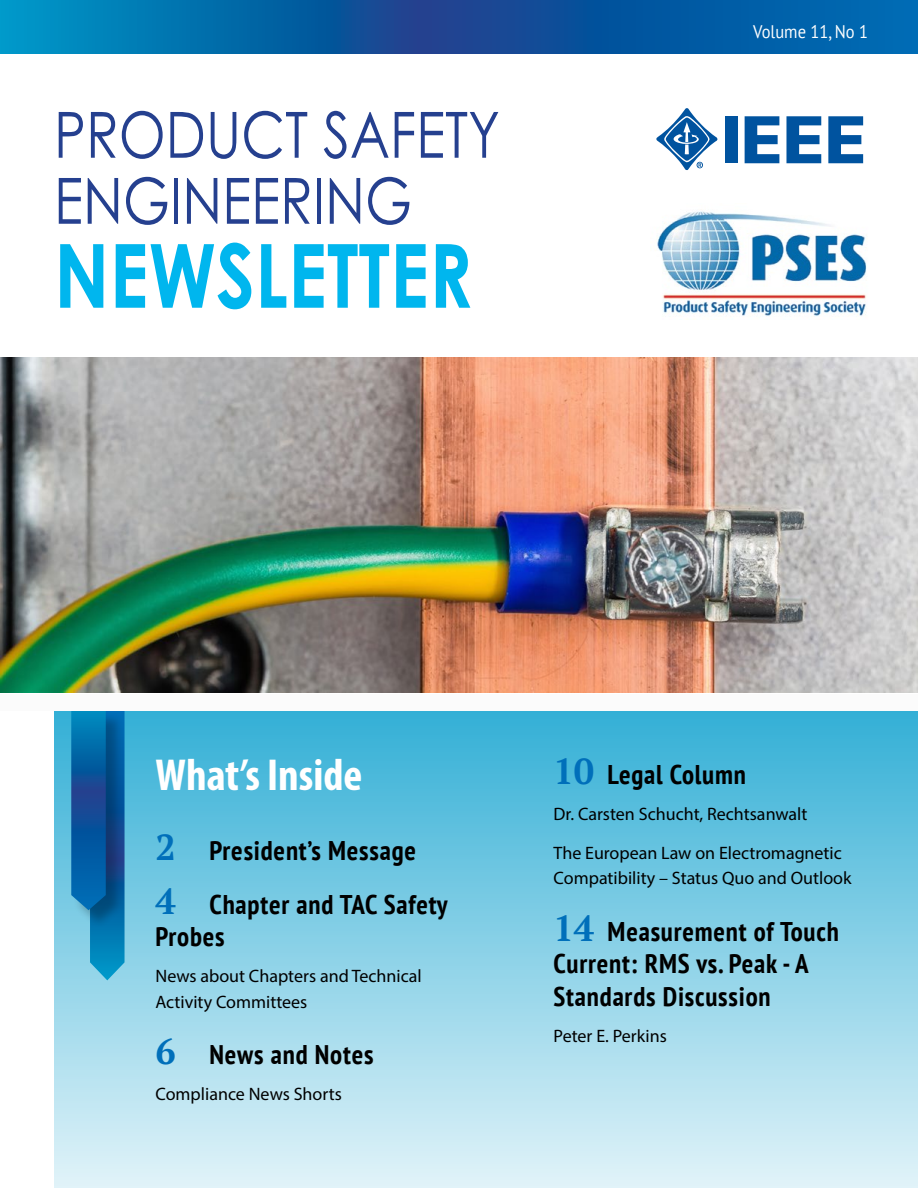
<style>
.page{position:relative;width:918px;height:1188px;background:#fff}
.page>*{position:absolute;margin:0;border:0;box-sizing:border-box;transform-origin:0 0}
.t1{font:700 88.5px "Century Gothic";color:#00b6ee;scale:.85 1}
.t2{font:63.75px/66px "Century Gothic";color:#25408f;scale:.85 1}
.t3{font:700 condensed 45px "Myriad Pro";color:#fff}
.t4{font:700 condensed 27px/32.4px "PT Sans";letter-spacing:.03em;color:#000}
.t5{font:18.15px "PT Sans";color:#fff;scale:.91 1}
.t6{font:18px/25.5px "Myriad Pro";color:#000}
.s1{font-family:"PT Serif";font-stretch:normal;font-size:36px;color:#006fba}
</style>
<div class="page">
<div style="left:54px;top:710px;width:864px;height:478px;background:linear-gradient(to bottom,#33afd6,#e1f3f9)"></div>
<svg style="left:0;top:0;width:918px;height:54px;background:#0661a6"></svg>
<img style="left:657px;top:211px;width:210px;height:105px">
<div style="left:725px;top:116px;width:13px;height:47px;background:#00539f"></div>
<svg style="left:745px;top:116px;width:34px;height:47px"></svg>
<svg style="left:786px;top:116px;width:35px;height:47px"></svg>
<svg style="left:828px;top:116px;width:35px;height:47px"></svg>
<svg style="left:656px;top:108px;width:61px;height:62px"></svg>
<img style="left:0;top:358px;width:918px;height:335px">
<svg style="left:71px;top:711px;width:54px;height:269px;background:#176da8"></svg>
<div style="left:0;top:694px;width:918px;height:17px;background:#fbfbfb"></div>
<h2 class="t2" style="left:54px;top:101px;width:526px">PRODUCT SAFETY<br>ENGINEERING</h2>
<h1 class="t1" style="left:54px;top:208px;width:494px">NEWSLETTER</h1>
<p class="t5" style="left:753px;top:20px;width:128px">Volume 11, No 1</p>
<h3 class="t3" style="left:156px;top:747px;width:208px">What’s Inside</h3>
<h3 class="t4" style="left:156px;top:823px;width:294px;line-height:53.7px"><span class="s1">2</span> President’s Message<br><span class="s1">4</span> Chapter and TAC Safety</h3>
<h3 class="t4" style="left:156px;top:920px;width:71px">Probes</h3>
<p class="t6" style="left:156px;top:963px;width:268px">News about Chapters and Technical<br>Activity Committees</p>
<h3 class="t4" style="left:156px;top:1038px;width:220px"><span class="s1">6</span> News and Notes</h3>
<p class="t6" style="left:156px;top:1081px;width:188px">Compliance News Shorts</p>
<h3 class="t4" style="left:554px;top:757px;width:194px"><span class="s1">10</span> Legal Column</h3>
<p class="t6" style="left:554px;top:794px;width:290px;line-height:39px">Dr. Carsten Schucht, Rechtsanwalt<br>The European Law on Electromagnetic</p>
<p class="t6" style="left:554px;top:865px;width:299px">Compatibility – Status Quo and Outlook</p>
<h3 class="t4" style="left:554px;top:915px;width:287px"><span class="s1">14</span> Measurement of Touch<br>Current: RMS vs. Peak - A<br>Standards Discussion</h3>
<p class="t6" style="left:554px;top:1023px;width:115px">Peter E. Perkins</p>
</div>
